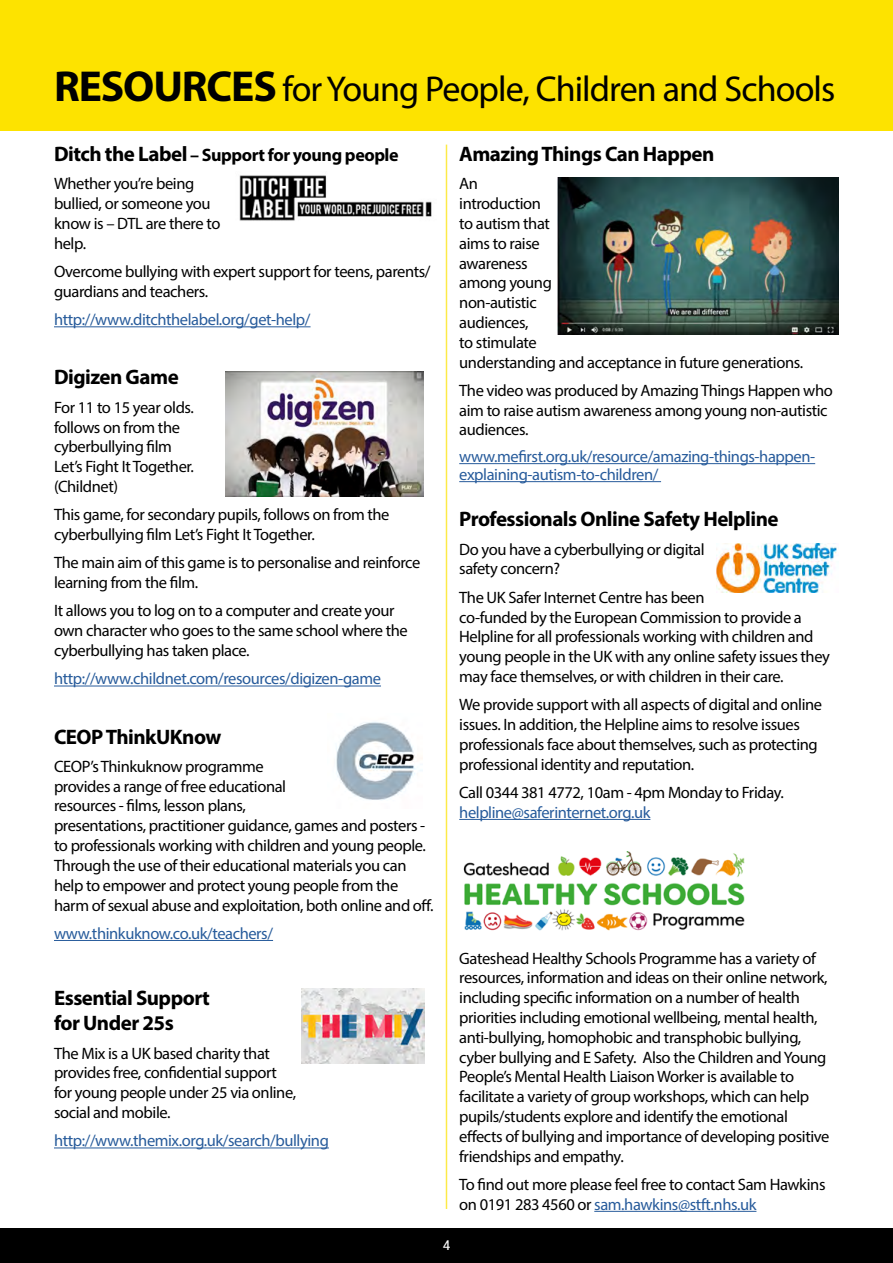
<style>
.page{position:relative;width:893px;height:1263px;background:#fff}
.page>*{position:absolute;margin:0;border:0;box-sizing:border-box;transform-origin:0 0}
.t1{font:36px "Myriad Pro";letter-spacing:-.025em;color:#000}
.t2{font:700 21px/25.2px "Myriad Pro";letter-spacing:-.025em;color:#000}
.t3{font:700 18px "Myriad Pro";letter-spacing:-.025em;color:#000}
.t4{font:16.5px/19.8px "Myriad Pro";letter-spacing:-.025em;color:#000}
.t5{font:16.5px/18px "Myriad Pro";letter-spacing:-.025em;color:#275b9b}
.t6{font:13.5px "Roboto";color:#fff}
.s1{font-weight:700;font-size:43.5px}
.s2{font-size:21px}
.s3{color:#275b9b}
</style>
<div class="page">
<div style="left:0;top:1229px;width:893px;height:34px;background:#000"></div>
<div style="left:0;top:0;width:893px;height:130px;background:#fde300"></div>
<hr style="left:54px;top:326px;width:257px;height:1px;background:#275b9b">
<hr style="left:54px;top:686px;width:327px;height:1px;background:#275b9b">
<hr style="left:54px;top:940px;width:219px;height:1px;background:#275b9b">
<hr style="left:54px;top:1147px;width:275px;height:1px;background:#275b9b">
<hr style="left:459px;top:463px;width:356px;height:1px;background:#275b9b">
<hr style="left:459px;top:481px;width:202px;height:1px;background:#275b9b">
<hr style="left:459px;top:819px;width:191px;height:1px;background:#275b9b">
<hr style="left:594px;top:1211px;width:162px;height:1px;background:#275b9b">
<img style="left:239px;top:175px;width:193px;height:46px">
<img style="left:225px;top:371px;width:199px;height:125px">
<img style="left:557px;top:177px;width:282px;height:157px">
<img style="left:302px;top:988px;width:122px;height:76px">
<img style="left:717px;top:544px;width:120px;height:48px">
<img style="left:336px;top:722px;width:87px;height:78px">
<img style="left:463px;top:852px;width:282px;height:79px">
<hr style="left:446px;top:145px;width:1px;height:1064px;background:#fde300">
<h1 class="t1" style="left:54px;top:66px;width:783px"><span class="s1">RESOURCES</span> for Young People, Children and Schools</h1>
<p class="t3" style="left:54px;top:143px;width:346px"><span class="s2">Ditch the Label</span> – Support for young people</p>
<p class="t4" style="left:54px;top:174px;width:168px">Whether you’re being bullied, or someone you know is – DTL are there to help.</p>
<p class="t4" style="left:54px;top:261px;width:378px">Overcome bullying with expert support for teens, parents/ guardians and teachers.</p>
<p class="t5" style="left:54px;top:310px;width:258px">http://www.ditchthelabel.org/get-help/</p>
<p class="t2" style="left:459px;top:141px;width:257px">Amazing Things Can Happen</p>
<p class="t4" style="left:459px;top:174px;width:345px">An<br>introduction<br>to autism that<br>aims to raise<br>awareness<br>among young<br>non-autistic<br>audiences,<br>to stimulate<br>understanding and acceptance in future generations.</p>
<p class="t4" style="left:459px;top:380px;width:375px">The video was produced by Amazing Things Happen who aim to raise autism awareness among young non-autistic audiences.</p>
<p class="t5" style="left:459px;top:447px;width:357px">www.mefirst.org.uk/resource/amazing-things-happen&shy;explaining-autism-to-children/</p>
<p class="t2" style="left:459px;top:506px;width:321px">Professionals Online Safety Helpline</p>
<p class="t4" style="left:459px;top:539px;width:247px">Do you have a cyberbullying or digital safety concern?</p>
<p class="t4" style="left:459px;top:587px;width:372px">The UK Safer Internet Centre has been<br>co-funded by the European Commission to provide a Helpline for all professionals working with children and young people in the UK with any online safety issues they may face themselves, or with children in their care.</p>
<p class="t4" style="left:459px;top:694px;width:364px">We provide support with all aspects of digital and online issues. In addition, the Helpline aims to resolve issues professionals face about themselves, such as protecting professional identity and reputation.</p>
<p class="t4" style="left:459px;top:782px;width:326px">Call 0344 381 4772, 10am - 4pm Monday to Friday.</p>
<p class="t5" style="left:459px;top:803px;width:193px">helpline@saferinternet.org.uk</p>
<p class="t2" style="left:54px;top:364px;width:126px">Digizen Game</p>
<p class="t4" style="left:54px;top:397px;width:142px">For 11 to 15 year olds. follows on from the cyberbullying film<br>Let’s Fight It Together. (Childnet)</p>
<p class="t4" style="left:54px;top:504px;width:337px">This game, for secondary pupils, follows on from the cyberbullying film Let’s Fight It Together.</p>
<p class="t4" style="left:54px;top:553px;width:368px">The main aim of this game is to personalise and reinforce learning from the film.</p>
<p class="t4" style="left:54px;top:601px;width:355px">It allows you to log on to a computer and create your own character who goes to the same school where the cyberbullying has taken place.</p>
<p class="t5" style="left:54px;top:669px;width:328px">http://www.childnet.com/resources/digizen-game</p>
<p class="t2" style="left:54px;top:723px;width:169px">CEOP ThinkUKnow</p>
<p class="t4" style="left:54px;top:756px;width:381px">CEOP’s Thinkuknow programme<br>provides a range of free educational<br>resources - films, lesson plans,<br>presentations, practitioner guidance, games and posters - to professionals working with children and young people.<br>Through the use of their educational materials you can help to empower and protect young people from the harm of sexual abuse and exploitation, both online and off.</p>
<p class="t5" style="left:54px;top:924px;width:221px">www.thinkuknow.co.uk/teachers/</p>
<p class="t2" style="left:54px;top:985px;width:157px">Essential Support for Under 25s</p>
<p class="t4" style="left:54px;top:1043px;width:244px">The Mix is a UK based charity that provides free, confidential support for young people under 25 via online, social and mobile.</p>
<p class="t5" style="left:54px;top:1131px;width:276px">http://www.themix.org.uk/search/bullying</p>
<p class="t4" style="left:459px;top:948px;width:372px">Gateshead Healthy Schools Programme has a variety of resources, information and ideas on their online network, including specific information on a number of health priorities including emotional wellbeing, mental health, anti-bullying, homophobic and transphobic bullying, cyber bullying and E Safety. Also the Children and Young People’s Mental Health Liaison Worker is available to facilitate a variety of group workshops, which can help pupils/students explore and identify the emotional effects of bullying and importance of developing positive friendships and empathy.</p>
<p class="t4" style="left:459px;top:1174px;width:368px">To find out more please feel free to contact Sam Hawkins on 0191 283 4560 or <span class="s3">sam.hawkins@stft.nhs.uk</span></p>
<p class="t6" style="left:443px;top:1235px;width:9px">4</p>
</div>
